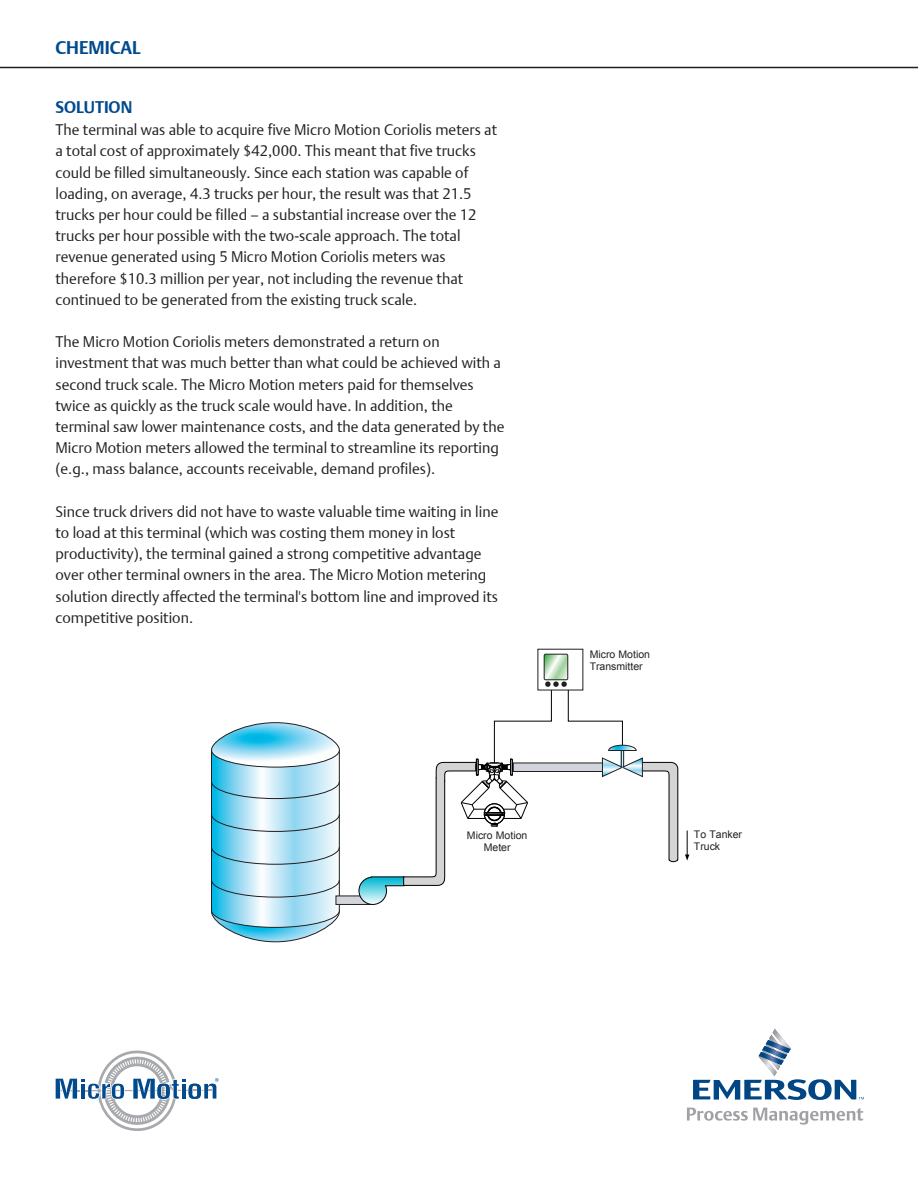
<style>
.page{position:relative;width:918px;height:1188px;background:#fff}
.page>*{position:absolute;margin:0;border:0;box-sizing:border-box;transform-origin:0 0}
.t1{font:18px "DTL Argo T Bold";color:#004a8d}
.t2{font:16.5px "DTL Argo T Bold";color:#004a8d}
.t3{font:15px/21.1px "DTL Argo T Light";color:#231f20}
.t4{font:13.5px "Verdana";color:#231f20}
.t5{font:10.5px/12px "Arial";color:#231f20}
</style>
<div class="page">
<svg style="left:693px;top:1028px;width:171px;height:72px"></svg>
<svg style="left:687px;top:1108px;width:176px;height:17px"></svg>
<svg style="left:56px;top:1051px;width:163px;height:80px"></svg>
<hr style="left:0;top:67px;width:918px;height:1px;background:#231f20">
<div style="left:336px;top:896px;width:35px;height:8px;background:#d2d5db"></div>
<div style="left:336px;top:896px;width:35px;height:9px;border:1px solid #231f20"></div>
<svg style="left:211px;top:722px;width:129px;height:221px"></svg>
<svg style="left:685px;top:831px;width:4px;height:30px"></svg>
<svg style="left:543px;top:653px;width:26px;height:28px"></svg>
<svg style="left:544px;top:654px;width:24px;height:26px"></svg>
<div style="left:544px;top:654px;width:24px;height:26px;border:1px solid #231f20"></div>
<svg style="left:358px;top:681px;width:321px;height:224px"></svg>
<div style="left:588px;top:649px;width:94px;height:47px;background:#fff"></div>
<div style="left:448px;top:830px;width:98px;height:55px;background:#fff"></div>
<p class="t1" style="left:56px;top:37px;width:87px">CHEMICAL</p>
<p class="t2" style="left:56px;top:98px;width:78px">SOLUTION</p>
<p class="t3" style="left:56px;top:119px;width:443px">The terminal was able to acquire five Micro Motion Coriolis meters at a total cost of approximately $42,000. This meant that five trucks could be filled simultaneously. Since each station was capable of loading, on average, 4.3 trucks per hour, the result was that 21.5 trucks per hour could be filled – a substantial increase over the 12 trucks per hour possible with the two-scale approach. The total revenue generated using 5 Micro Motion Coriolis meters was therefore $10.3 million per year, not including the revenue that continued to be generated from the existing truck scale.</p>
<p class="t3" style="left:56px;top:331px;width:451px">The Micro Motion Coriolis meters demonstrated a return on investment that was much better than what could be achieved with a second truck scale. The Micro Motion meters paid for themselves twice as quickly as the truck scale would have. In addition, the terminal saw lower maintenance costs, and the data generated by the Micro Motion meters allowed the terminal to streamline its reporting (e.g., mass balance, accounts receivable, demand profiles).</p>
<p class="t3" style="left:56px;top:501px;width:444px">Since truck drivers did not have to waste valuable time waiting in line to load at this terminal (which was costing them money in lost productivity), the terminal gained a strong competitive advantage over other terminal owners in the area. The Micro Motion metering solution directly affected the terminal's bottom line and improved its competitive position.</p>
<p class="t5" style="left:590px;top:649px;width:62px">Micro Motion<br>Transmitter</p>
<p class="t4" style="left:593px;top:653px;width:88px">Micro Motion</p>
<p class="t5" style="left:467px;top:830px;width:62px;text-align:center">Micro Motion<br>Meter</p>
<p class="t5" style="left:694px;top:828px;width:50px">To Tanker<br>Truck</p>
<p class="t4" style="left:693px;top:828px;width:65px">To tanker</p>
<p class="t4" style="left:453px;top:831px;width:88px">Micro Motion</p>
</div>
